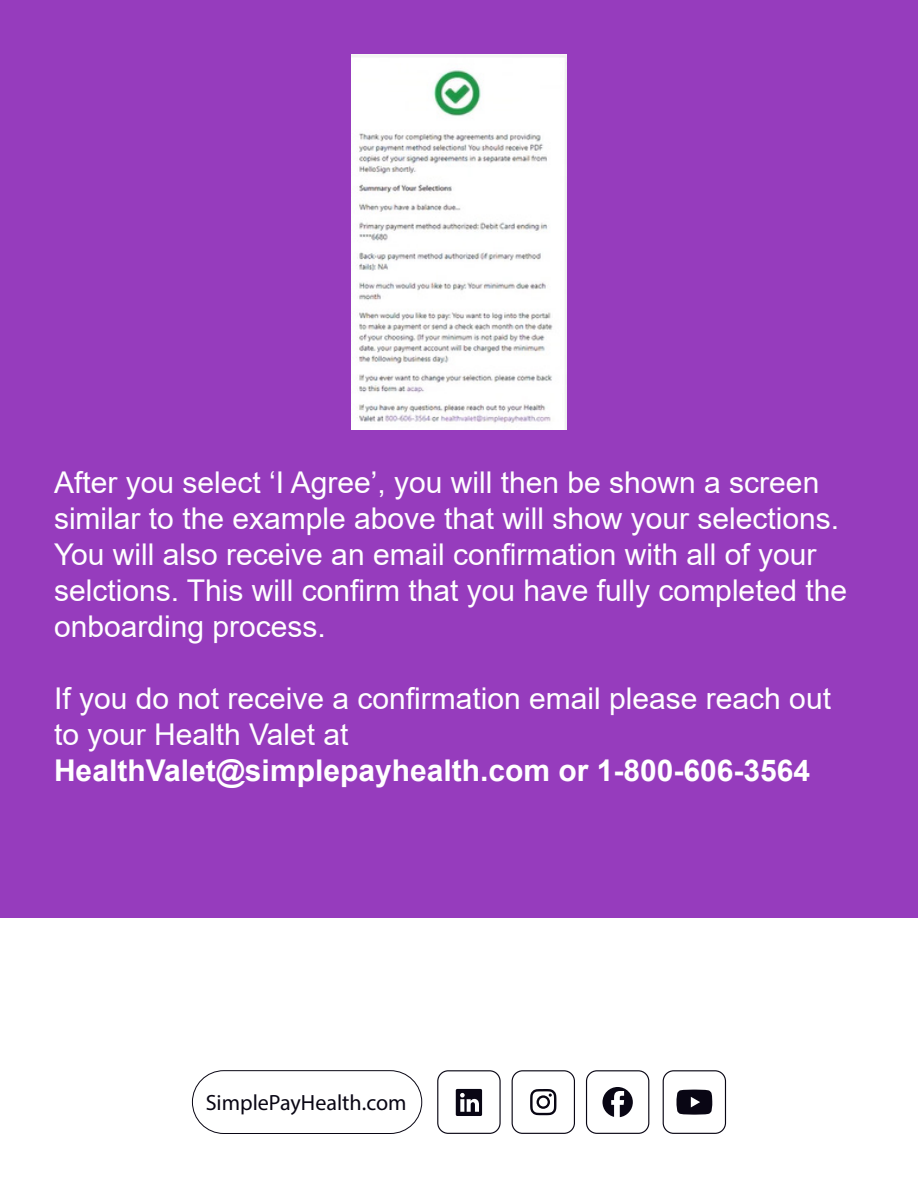
<style>
.page{position:relative;width:918px;height:1188px;background:#fff}
.page>*{position:absolute;margin:0;border:0;box-sizing:border-box;transform-origin:0 0}
.t1{font:30px/36px "Arial";color:#fff}
.t2{font:700 30px "Arial";color:#fff}
.t3{font:22.05px "Myriad Pro";color:#090614}
</style>
<div class="page">
<div style="left:0;top:0;width:918px;height:918px;background:#963cbd"></div>
<div style="left:192px;top:1070px;width:230px;height:64px;border:1px solid #090614;border-radius:31px"></div>
<svg style="left:530px;top:1089px;width:26px;height:26px"></svg>
<div style="left:512px;top:1070px;width:63px;height:64px;border:1px solid #090614;border-radius:10px"></div>
<svg style="left:677px;top:1090px;width:35px;height:25px"></svg>
<div style="left:663px;top:1070px;width:63px;height:64px;border:1px solid #090614;border-radius:10px"></div>
<div style="left:586px;top:1070px;width:63px;height:64px;border:1px solid #090614;border-radius:10px"></div>
<svg style="left:602px;top:1087px;width:31px;height:30px"></svg>
<div style="left:437px;top:1070px;width:64px;height:64px;border:1px solid #090614;border-radius:10px"></div>
<svg style="left:456px;top:1089px;width:26px;height:27px"></svg>
<img style="left:352px;top:54px;width:214px;height:376px">
<p class="t1" style="left:54px;top:464px;width:795px">After you select ‘I Agree’, you will then be shown a screen similar to the example above that will show your selections.<br>You will also receive an email confirmation with all of your selctions. This will confirm that you have fully completed the onboarding process.</p>
<p class="t1" style="left:54px;top:680px;width:779px">If you do not receive a confirmation email please reach out</p>
<p class="t1" style="left:54px;top:716px;width:296px">to your Health Valet at</p>
<p class="t2" style="left:54px;top:749px;width:758px">HealthValet@simplepayhealth.com or 1-800-606-3564</p>
<p class="t3" style="left:206px;top:1089px;width:203px">SimplePayHealth.com</p>
</div>
